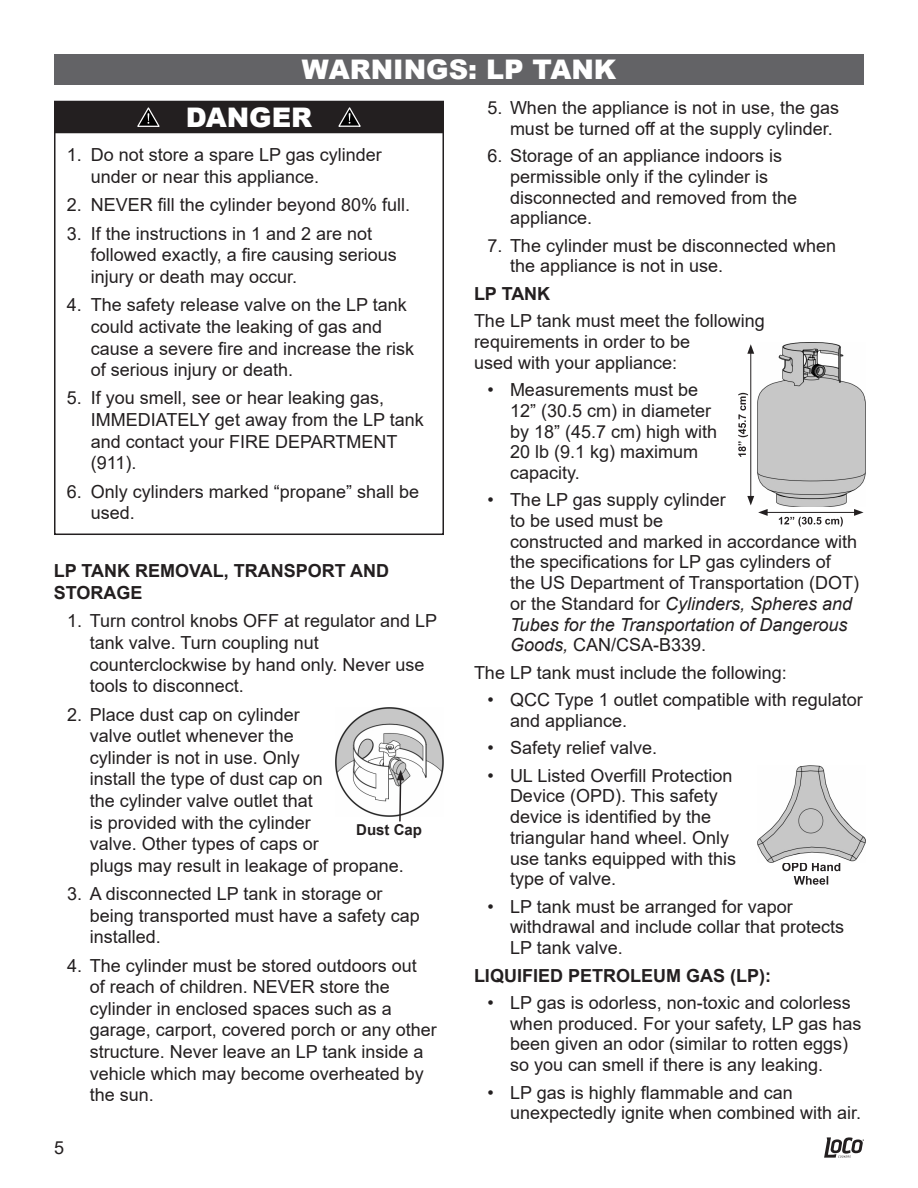
<style>
.page{position:relative;width:918px;height:1188px;background:#fff}
.page>*{position:absolute;margin:0;border:0;box-sizing:border-box;transform-origin:0 0}
.t1{font:900 27px "Arial";color:#fff}
.t2{font:18px/20.7px "Arial";color:#231f20}
.t3{font:700 18px/21.6px "Arial";color:#231f20}
.t4{font:700 15px "Arial";color:#231f20}
.s1{font-style:italic}
</style>
<div class="page">
<svg style="left:824px;top:1137px;width:40px;height:21px"></svg>
<div style="left:54px;top:54px;width:810px;height:31px;background:#636366"></div>
<div style="left:54px;top:101px;width:390px;height:434px;border:2px solid #231f20"></div>
<div style="left:55px;top:102px;width:388px;height:31px;background:#231f20"></div>
<div style="left:54px;top:101px;width:390px;height:32px;border:2px solid #231f20"></div>
<svg style="left:137px;top:107px;width:23px;height:20px"></svg>
<svg style="left:338px;top:107px;width:23px;height:20px"></svg>
<img style="left:335px;top:708px;width:109px;height:109px">
<svg style="left:397px;top:770px;width:7px;height:52px"></svg>
<svg style="left:782px;top:863px;width:58px;height:22px"></svg>
<img style="left:757px;top:342px;width:109px;height:165px">
<svg style="left:779px;top:517px;width:64px;height:10px"></svg>
<hr style="left:765px;top:512px;width:91px;height:1px;background:#231f20">
<svg style="left:854px;top:509px;width:10px;height:7px"></svg>
<svg style="left:738px;top:393px;width:10px;height:64px"></svg>
<hr style="left:750px;top:351px;width:1px;height:147px;background:#231f20">
<svg style="left:747px;top:344px;width:7px;height:10px"></svg>
<svg style="left:747px;top:496px;width:21px;height:20px"></svg>
<img style="left:758px;top:766px;width:108px;height:96px">
<p class="t1" style="left:302px;top:50px;width:316px">WARNINGS: LP TANK</p>
<p class="t1" style="left:186px;top:97px;width:128px">DANGER</p>
<p class="t2" style="left:91px;top:144px;width:292px;line-height:21.6px;text-indent:-24px">1. Do not store a spare LP gas cylinder under or near this appliance.</p>
<p class="t2" style="left:67px;top:195px;width:345px">2. NEVER fill the cylinder beyond 80% full.</p>
<p class="t2" style="left:91px;top:223px;width:307px;line-height:21.6px;text-indent:-24px">3. If the instructions in 1 and 2 are not followed exactly, a fire causing serious injury or death may occur.</p>
<p class="t2" style="left:91px;top:294px;width:325px;line-height:21.6px;text-indent:-24px">4. The safety release valve on the LP tank could activate the leaking of gas and cause a severe fire and increase the risk of serious injury or death.</p>
<p class="t2" style="left:91px;top:387px;width:334px;line-height:21.6px;text-indent:-24px">5. If you smell, see or hear leaking gas,<br>IMMEDIATELY get away from the LP tank and contact your FIRE DEPARTMENT (911).</p>
<p class="t2" style="left:91px;top:480px;width:330px;line-height:21.6px;text-indent:-24px">6. Only cylinders marked “propane” shall be used.</p>
<p class="t3" style="left:54px;top:561px;width:337px">LP TANK REMOVAL, TRANSPORT AND<br>STORAGE</p>
<p class="t2" style="left:90px;top:610px;width:349px;line-height:21.6px;text-indent:-22px">1. Turn control knobs OFF at regulator and LP tank valve. Turn coupling nut</p>
<p class="t2" style="left:90px;top:653px;width:336px;line-height:21.6px">counterclockwise by hand only. Never use tools to disconnect.</p>
<p class="t2" style="left:90px;top:703px;width:235px;line-height:21.6px;text-indent:-22px">2. Place dust cap on cylinder valve outlet whenever the cylinder is not in use. Only install the type of dust cap on the cylinder valve outlet that is provided with the cylinder valve. Other types of caps or</p>
<p class="t2" style="left:90px;top:855px;width:316px">plugs may result in leakage of propane.</p>
<p class="t2" style="left:90px;top:883px;width:332px;line-height:21.6px;text-indent:-22px">3. A disconnected LP tank in storage or being transported must have a safety cap installed.</p>
<p class="t2" style="left:90px;top:954px;width:349px;line-height:21.6px;text-indent:-22px">4. The cylinder must be stored outdoors out<br>of reach of children. NEVER store the cylinder in enclosed spaces such as a garage, carport, covered porch or any other structure. Never leave an LP tank inside a vehicle which may become overheated by the sun.</p>
<p class="t4" style="left:356px;top:819px;width:67px">Dust Cap</p>
<p class="t2" style="left:54px;top:1137px;width:12px">5</p>
<p class="t2" style="left:510px;top:97px;width:331px;text-indent:-22px">5. When the appliance is not in use, the gas must be turned off at the supply cylinder.</p>
<p class="t2" style="left:510px;top:145px;width:289px;text-indent:-22px">6. Storage of an appliance indoors is permissible only if the cylinder is disconnected and removed from the appliance.</p>
<p class="t2" style="left:510px;top:235px;width:328px;text-indent:-22px">7. The cylinder must be disconnected when the appliance is not in use.</p>
<p class="t3" style="left:474px;top:283px;width:78px">LP TANK</p>
<p class="t2" style="left:474px;top:310px;width:292px">The LP tank must meet the following requirements in order to be<br>used with your appliance:</p>
<p class="t2" style="left:510px;top:379px;width:209px;text-indent:-22px">• Measurements must be<br>12” (30.5 cm) in diameter by 18” (45.7 cm) high with<br>20 lb (9.1 kg) maximum capacity.</p>
<p class="t2" style="left:510px;top:490px;width:351px;text-indent:-22px">• The LP gas supply cylinder<br>to be used must be<br>constructed and marked in accordance with the specifications for LP gas cylinders of the US Department of Transportation (DOT) or the Standard for <span class="s1">Cylinders, Spheres and Tubes for the Transportation of Dangerous Goods,</span> CAN/CSA-B339.</p>
<p class="t2" style="left:474px;top:662px;width:314px">The LP tank must include the following:</p>
<p class="t2" style="left:510px;top:689px;width:354px;text-indent:-22px">• QCC Type 1 outlet compatible with regulator and appliance.</p>
<p class="t2" style="left:488px;top:738px;width:171px">• Safety relief valve.</p>
<p class="t2" style="left:488px;top:765px;width:246px;text-align:center">• UL Listed Overfill Protection<br>Device (OPD). This safety device is identified by the</p>
<p class="t2" style="left:510px;top:827px;width:228px">triangular hand wheel. Only use tanks equipped with this type of valve.</p>
<p class="t2" style="left:510px;top:896px;width:336px;text-indent:-22px">• LP tank must be arranged for vapor withdrawal and include collar that protects</p>
<p class="t2" style="left:510px;top:937px;width:114px">LP tank valve.</p>
<p class="t3" style="left:474px;top:965px;width:299px">LIQUIFIED PETROLEUM GAS (LP):</p>
<p class="t2" style="left:510px;top:992px;width:353px;text-indent:-22px">• LP gas is odorless, non-toxic and colorless when produced. For your safety, LP gas has been given an odor (similar to rotten eggs) so you can smell if there is any leaking.</p>
<p class="t2" style="left:510px;top:1082px;width:353px;text-indent:-22px">• LP gas is highly flammable and can unexpectedly ignite when combined with air.</p>
</div>
